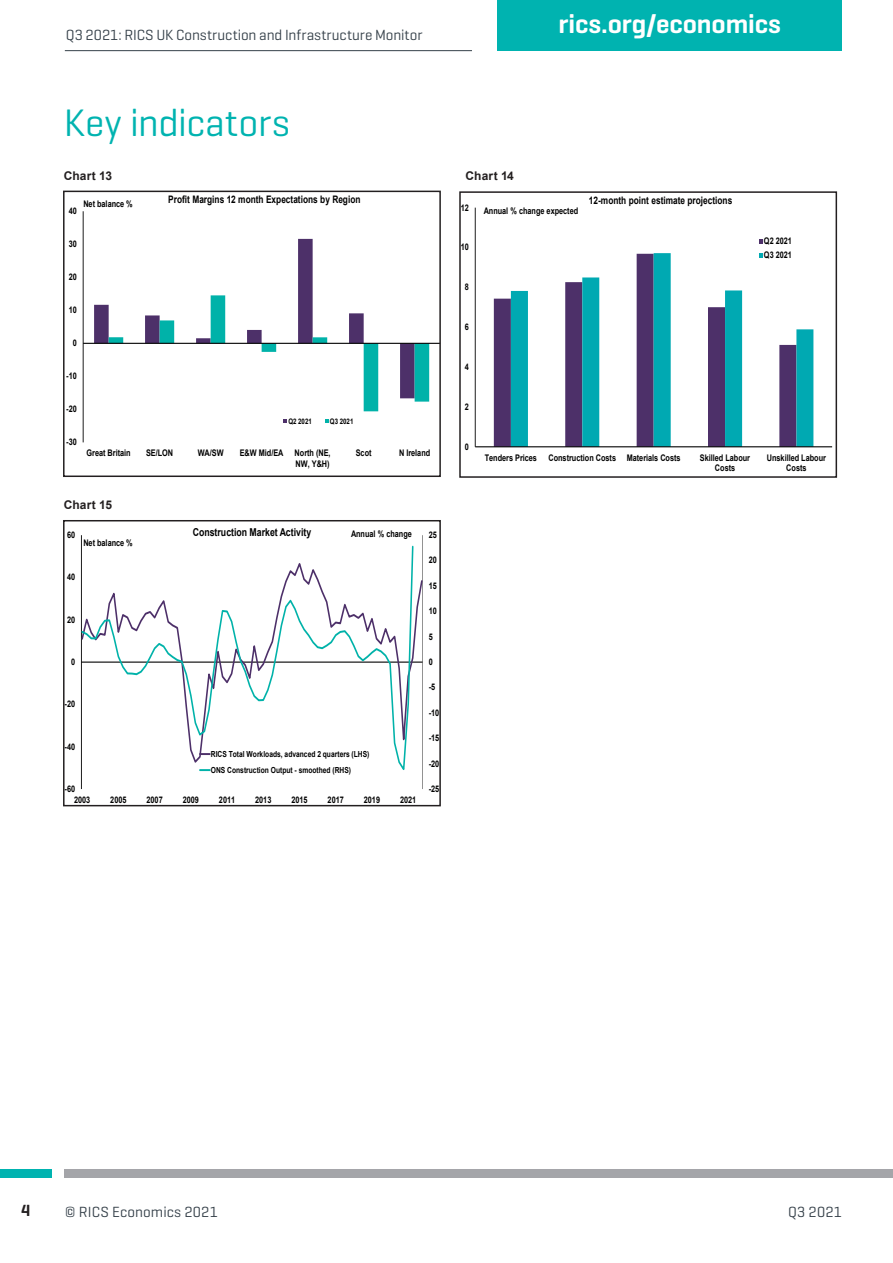
<style>
.page{position:relative;width:893px;height:1263px;background:#fff}
.page>*{position:absolute;margin:0;border:0;box-sizing:border-box;transform-origin:0 0}
.Main_Header{font:39px "Geogrotesque";letter-spacing:.005em;color:#00b3b0}
.t1{font:600 27px "Geogrotesque";letter-spacing:-.005em;color:#fff}
.t2{font:600 16.5px "Geogrotesque";color:#231f20}
.t3{font:15px "Geogrotesque";letter-spacing:.005em;color:#36414a}
.Chart_description_te{font:700 12px "Arial";letter-spacing:.01em;color:#231f20}
.t4{font:700 10.95px "Arial";color:#000;scale:.8 1}
.t5{font:700 10.35px "Arial";color:#000;scale:.8 1}
.t6{font:700 9.15px/10.5px "Arial";color:#000;text-align:center;scale:.8 1}
.t7{font:700 8.4px/16px "Arial";color:#000;scale:.8 1}
.t8{font:700 7.65px "Arial";letter-spacing:.005em;color:#000;scale:.8 1}
</style>
<div class="page">
<div style="left:497px;top:0;width:345px;height:51px;background:#00b3b0"></div>
<hr style="left:65px;top:50px;width:407px;height:1px;background:#36414a">
<div style="left:0;top:1169px;width:51px;height:9px;background:#00b3b0"></div>
<div style="left:64px;top:1169px;width:829px;height:9px;background:#a4a5a9"></div>
<svg style="left:94px;top:239px;width:219px;height:104px"></svg>
<svg style="left:109px;top:295px;width:320px;height:116px"></svg>
<hr style="left:83px;top:211px;width:1px;height:231px;background:#000">
<hr style="left:83px;top:343px;width:357px;height:1px;background:#000">
<svg style="left:284px;top:419px;width:3px;height:4px"></svg>
<svg style="left:325px;top:419px;width:4px;height:4px"></svg>
<div style="left:63px;top:191px;width:378px;height:286px;border:2px solid #231f20"></div>
<hr style="left:422px;top:535px;width:1px;height:254px;background:#868686">
<hr style="left:81px;top:535px;width:1px;height:254px;background:#000">
<svg style="left:414px;top:559px;width:9px;height:206px"></svg>
<svg style="left:81px;top:545px;width:333px;height:229px"></svg>
<svg style="left:200px;top:753px;width:10px;height:2px"></svg>
<svg style="left:200px;top:769px;width:10px;height:2px"></svg>
<div style="left:63px;top:520px;width:378px;height:286px;border:2px solid #231f20"></div>
<svg style="left:494px;top:291px;width:17px;height:156px;background:#553b70"></svg>
<svg style="left:511px;top:253px;width:302px;height:194px"></svg>
<hr style="left:475px;top:208px;width:1px;height:239px;background:#000">
<hr style="left:475px;top:447px;width:357px;height:1px;background:#000">
<svg style="left:759px;top:239px;width:3px;height:5px"></svg>
<svg style="left:759px;top:253px;width:3px;height:5px"></svg>
<div style="left:459px;top:191px;width:378px;height:287px;border:2px solid #231f20"></div>
<h3 class="t3" style="left:66px;top:25px;width:358px">Q3 2021: RICS UK Construction and Infrastructure Monitor</h3>
<h2 class="t1" style="left:559px;top:7px;width:224px">rics.org/economics</h2>
<p class="Main_Header" style="left:64px;top:98px;width:228px">Key indicators</p>
<p class="Chart_description_te" style="left:64px;top:167px;width:50px">Chart 13</p>
<p class="t6" style="left:83px;top:199px;width:63px">Net balance %</p>
<p class="t5" style="left:168px;top:192px;width:242px">Profit Margins 12 month Expectations by Region</p>
<p class="t6" style="left:69px;top:206px;width:12px">40</p>
<p class="t6" style="left:69px;top:239px;width:12px">30</p>
<p class="t6" style="left:69px;top:272px;width:12px">20</p>
<p class="t6" style="left:69px;top:305px;width:12px">10</p>
<p class="t6" style="left:73px;top:338px;width:7px">0</p>
<p class="t6" style="left:66px;top:371px;width:15px">-10</p>
<p class="t6" style="left:66px;top:404px;width:15px">-20</p>
<p class="t6" style="left:66px;top:437px;width:15px">-30</p>
<p class="t8" style="left:288px;top:415px;width:31px">Q2 2021</p>
<p class="t8" style="left:330px;top:415px;width:31px">Q3 2021</p>
<p class="t6" style="left:87px;top:448px;width:57px">Great Britain</p>
<p class="t6" style="left:146px;top:448px;width:35px">SE/LON</p>
<p class="t6" style="left:198px;top:448px;width:34px">WA/SW</p>
<p class="t6" style="left:240px;top:448px;width:115px;text-align:right">E&amp;W Mid/EA North (NE,<br>NW, Y&amp;H)</p>
<p class="t6" style="left:356px;top:448px;width:21px">Scot</p>
<p class="t6" style="left:399px;top:448px;width:41px">N Ireland</p>
<p class="Chart_description_te" style="left:64px;top:497px;width:50px">Chart 15</p>
<p class="t6" style="left:67px;top:530px;width:12px">60</p>
<p class="t6" style="left:83px;top:538px;width:63px">Net balance %</p>
<p class="t6" style="left:67px;top:572px;width:12px">40</p>
<p class="t6" style="left:67px;top:614px;width:12px">20</p>
<p class="t6" style="left:71px;top:657px;width:7px">0</p>
<p class="t6" style="left:65px;top:699px;width:15px">-20</p>
<p class="t6" style="left:65px;top:741px;width:15px">-40</p>
<p class="t6" style="left:65px;top:784px;width:15px">-60</p>
<p class="t4" style="left:193px;top:524px;width:150px">Construction Market Activity</p>
<p class="t6" style="left:351px;top:528px;width:77px">Annual % change</p>
<p class="t7" style="left:211px;top:746px;width:200px">RICS Total Workloads, advanced 2 quarters (LHS)<br>ONS Construction Output - smoothed (RHS)</p>
<p class="t6" style="left:74px;top:794px;width:22px">2003</p>
<p class="t6" style="left:110px;top:794px;width:22px">2005</p>
<p class="t6" style="left:147px;top:794px;width:22px">2007</p>
<p class="t6" style="left:183px;top:794px;width:22px">2009</p>
<p class="t6" style="left:219px;top:794px;width:22px">2011</p>
<p class="t6" style="left:255px;top:794px;width:22px">2013</p>
<p class="t6" style="left:291px;top:794px;width:22px">2015</p>
<p class="t6" style="left:328px;top:794px;width:22px">2017</p>
<p class="t6" style="left:364px;top:794px;width:22px">2019</p>
<p class="t6" style="left:400px;top:794px;width:22px">2021</p>
<p class="t6" style="left:429px;top:530px;width:12px">25</p>
<p class="t6" style="left:429px;top:555px;width:12px">20</p>
<p class="t6" style="left:429px;top:580px;width:12px">15</p>
<p class="t6" style="left:429px;top:606px;width:12px">10</p>
<p class="t6" style="left:429px;top:631px;width:7px">5</p>
<p class="t6" style="left:429px;top:657px;width:7px">0</p>
<p class="t6" style="left:429px;top:682px;width:10px">-5</p>
<p class="t6" style="left:429px;top:707px;width:15px">-10</p>
<p class="t6" style="left:429px;top:733px;width:15px">-15</p>
<p class="t6" style="left:429px;top:758px;width:15px">-20</p>
<p class="t6" style="left:429px;top:784px;width:15px">-25</p>
<p class="Chart_description_te" style="left:466px;top:167px;width:50px">Chart 14</p>
<p class="t6" style="left:461px;top:202px;width:12px">12</p>
<p class="t6" style="left:461px;top:242px;width:12px">10</p>
<p class="t6" style="left:484px;top:205px;width:119px">Annual % change expected</p>
<p class="t5" style="left:589px;top:193px;width:181px">12-month point estimate projections</p>
<p class="t6" style="left:465px;top:282px;width:7px">8</p>
<p class="t6" style="left:465px;top:322px;width:7px">6</p>
<p class="t6" style="left:465px;top:362px;width:7px">4</p>
<p class="t6" style="left:465px;top:401px;width:7px">2</p>
<p class="t6" style="left:465px;top:441px;width:7px">0</p>
<p class="t6" style="left:764px;top:234px;width:36px;line-height:14px;text-align:left">Q2 2021<br>Q3 2021</p>
<p class="t6" style="left:485px;top:452px;width:67px">Tenders Prices</p>
<p class="t6" style="left:548px;top:452px;width:167px">Construction Costs Materials Costs</p>
<p class="t6" style="left:700px;top:452px;width:64px">Skilled Labour<br>Costs</p>
<p class="t6" style="left:767px;top:452px;width:75px">Unskilled Labour<br>Costs</p>
<h3 class="t2" style="left:21px;top:1200px;width:11px">4</h3>
<h3 class="t3" style="left:65px;top:1202px;width:154px">© RICS Economics 2021</h3>
<h3 class="t3" style="left:788px;top:1202px;width:55px">Q3 2021</h3>
</div>
